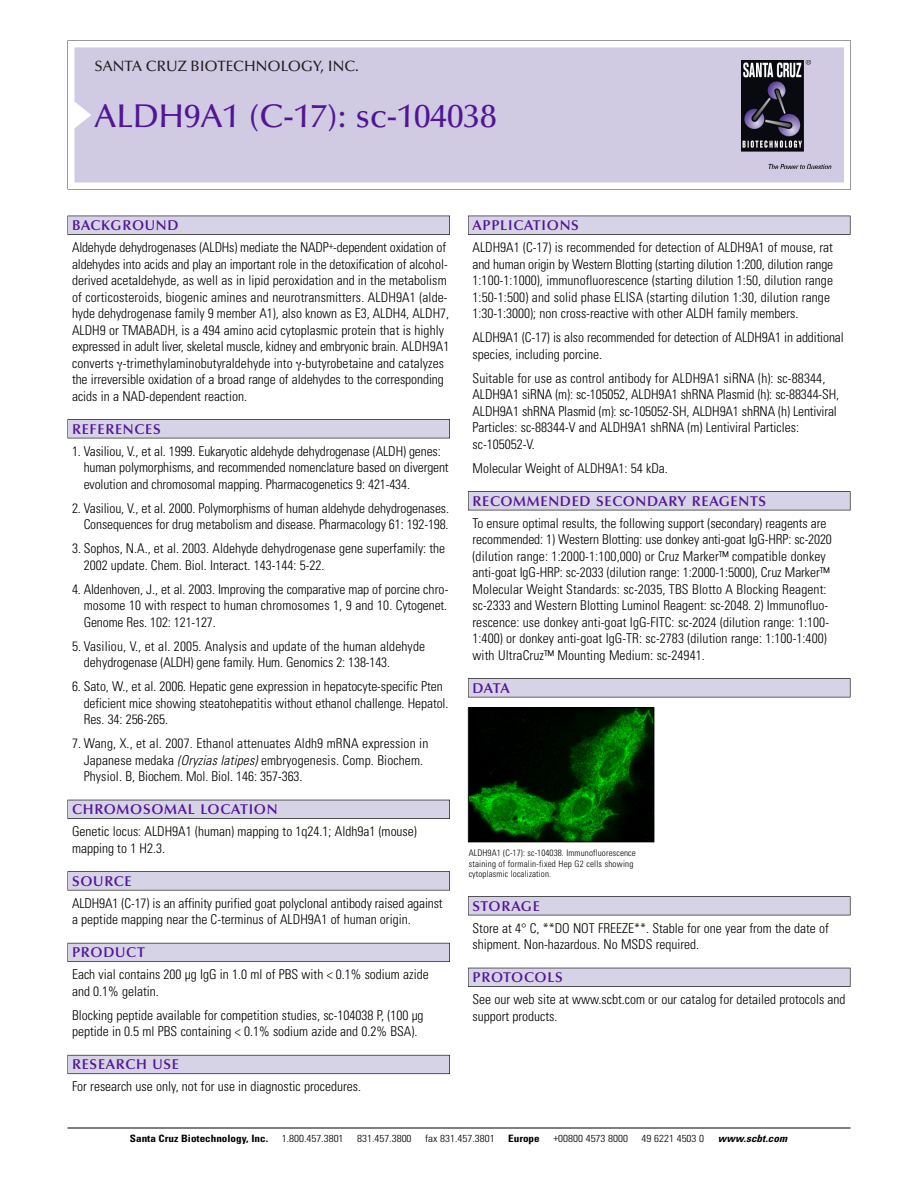
<style>
.page{position:relative;width:918px;height:1188px;background:#fff}
.page>*{position:absolute;margin:0;border:0;box-sizing:border-box;transform-origin:0 0}
.t1{font:500 33px "Optima";color:#511695}
.t2{font:500 15px "Optima";color:#231f20}
.t3{font:600 14.25px "Optima";letter-spacing:.05em;color:#511695}
.t4{font:300 condensed 13.5px/16.5px "Univers";color:#000}
.t5{font:300 condensed 10.2px "Univers";color:#000;scale:1.1 1}
.t6{font:700 condensed 10.2px "Univers";color:#000;scale:1.1 1}
.t7{font:italic 700 condensed 10.2px "Univers";letter-spacing:.005em;color:#000;scale:1.1 1}
.t8{font:300 condensed 9px/10.5px "Univers";letter-spacing:.015em;color:#000}
.s1{font-style:italic}
</style>
<div class="page">
<svg style="left:68px;top:40px;width:783px;height:149px"></svg>
<div style="left:74px;top:47px;width:770px;height:135px;background:#d1cae3"></div>
<img style="left:741px;top:60px;width:90px;height:108px">
<div style="left:68px;top:216px;width:382px;height:19px;background:#525155"></div>
<div style="left:68px;top:216px;width:381px;height:18px;background:#d7d3e7"></div>
<div style="left:68px;top:419px;width:382px;height:19px;background:#525155"></div>
<div style="left:68px;top:420px;width:381px;height:18px;background:#d7d3e7"></div>
<div style="left:68px;top:800px;width:382px;height:19px;background:#525158"></div>
<div style="left:68px;top:800px;width:381px;height:18px;background:#d7d3e7"></div>
<div style="left:68px;top:871px;width:382px;height:19px;background:#575759"></div>
<div style="left:68px;top:872px;width:381px;height:18px;background:#d7d3e7"></div>
<div style="left:68px;top:943px;width:382px;height:19px;background:#5b5a62"></div>
<div style="left:68px;top:943px;width:381px;height:18px;background:#d7d3e7"></div>
<div style="left:68px;top:1055px;width:382px;height:19px;background:#66646e"></div>
<div style="left:68px;top:1055px;width:381px;height:18px;background:#d7d3e7"></div>
<div style="left:468px;top:216px;width:382px;height:19px;background:#525155"></div>
<div style="left:468px;top:216px;width:382px;height:18px;background:#d7d3e7"></div>
<div style="left:468px;top:491px;width:382px;height:19px;background:#525155"></div>
<div style="left:468px;top:492px;width:382px;height:18px;background:#d7d3e7"></div>
<div style="left:468px;top:678px;width:382px;height:19px;background:#545357"></div>
<div style="left:468px;top:679px;width:382px;height:18px;background:#d7d3e7"></div>
<div style="left:468px;top:896px;width:382px;height:19px;background:#525155"></div>
<div style="left:468px;top:897px;width:382px;height:18px;background:#d7d3e7"></div>
<div style="left:468px;top:968px;width:382px;height:19px;background:#525158"></div>
<div style="left:468px;top:968px;width:382px;height:18px;background:#d7d3e7"></div>
<hr style="left:68px;top:1128px;width:782px;height:1px;background:#000">
<img style="left:470px;top:709px;width:182px;height:131px">
<div style="left:468px;top:707px;width:186px;height:135px;border:1px solid #000"></div>
<p class="t2" style="left:94px;top:61px;width:266px">SANTA CRUZ BIOTECHNOLOGY, INC.</p>
<h1 class="t1" style="left:94px;top:103px;width:404px">ALDH9A1 (C-17): sc-104038</h1>
<p class="t3" style="left:72px;top:219px;width:108px">BACKGROUND</p>
<p class="t4" style="left:72px;top:240px;width:379px">Aldehyde dehydrogenases (ALDHs) mediate the NADP<sup>+</sup>-dependent oxidation of aldehydes into acids and play an important role in the detoxification of alcohol&shy;derived acetaldehyde, as well as in lipid peroxidation and in the metabolism of corticosteroids, biogenic amines and neurotransmitters. ALDH9A1 (alde&shy;hyde dehydrogenase family 9 member A1), also known as E3, ALDH4, ALDH7, ALDH9 or TMABADH, is a 494 amino acid cytoplasmic protein that is highly expressed in adult liver, skeletal muscle, kidney and embryonic brain. ALDH9A1 converts -trimethylaminobutyraldehyde into -butyrobetaine and catalyzes the irreversible oxidation of a broad range of aldehydes to the corresponding acids in a NAD-dependent reaction.</p>
<p class="t3" style="left:72px;top:423px;width:90px">REFERENCES</p>
<p class="t4" style="left:84px;top:444px;width:367px;text-indent:-12px">1. Vasiliou, V., et al. 1999. Eukaryotic aldehyde dehydrogenase (ALDH) genes: human polymorphisms, and recommended nomenclature based on divergent evolution and chromosomal mapping. Pharmacogenetics 9: 421-434.</p>
<p class="t4" style="left:72px;top:501px;width:378px;text-align:right">2. Vasiliou, V., et al. 2000. Polymorphisms of human aldehyde dehydrogenases.<br>Consequences for drug metabolism and disease. Pharmacology 61: 192-198.</p>
<p class="t4" style="left:84px;top:541px;width:363px;text-indent:-12px">3. Sophos, N.A., et al. 2003. Aldehyde dehydrogenase gene superfamily: the<br>2002 update. Chem. Biol. Interact. 143-144: 5-22.</p>
<p class="t4" style="left:84px;top:582px;width:366px;text-align:justify;text-indent:-12px">4. Aldenhoven, J., et al. 2003. Improving the comparative map of porcine chro&shy;mosome 10 with respect to human chromosomes 1, 9 and 10. Cytogenet.<br>Genome Res. 102: 121-127.</p>
<p class="t4" style="left:84px;top:639px;width:343px;text-indent:-12px">5. Vasiliou, V., et al. 2005. Analysis and update of the human aldehyde dehydrogenase (ALDH) gene family. Hum. Genomics 2: 138-143.</p>
<p class="t4" style="left:84px;top:679px;width:366px;text-indent:-12px">6. Sato, W., et al. 2006. Hepatic gene expression in hepatocyte-specific Pten deficient mice showing steatohepatitis without ethanol challenge. Hepatol.<br>Res. 34: 256-265.</p>
<p class="t4" style="left:84px;top:736px;width:346px;text-indent:-12px">7. Wang, X., et al. 2007. Ethanol attenuates Aldh9 mRNA expression in<br>Japanese medaka <span class="s1">(Oryzias latipes)</span> embryogenesis. Comp. Biochem.<br>Physiol. B, Biochem. Mol. Biol. 146: 357-363.</p>
<p class="t3" style="left:72px;top:804px;width:207px">CHROMOSOMAL LOCATION</p>
<p class="t4" style="left:72px;top:824px;width:346px">Genetic locus: ALDH9A1 (human) mapping to 1q24.1; Aldh9a1 (mouse) mapping to 1 H2.3.</p>
<p class="t3" style="left:72px;top:875px;width:61px">SOURCE</p>
<p class="t4" style="left:72px;top:896px;width:372px">ALDH9A1 (C-17) is an affinity purified goat polyclonal antibody raised against a peptide mapping near the C-terminus of ALDH9A1 of human origin.</p>
<p class="t3" style="left:72px;top:947px;width:74px">PRODUCT</p>
<p class="t4" style="left:72px;top:967px;width:358px">Each vial contains 200 µg IgG in 1.0 ml of PBS with &lt; 0.1% sodium azide and 0.1% gelatin.</p>
<p class="t4" style="left:72px;top:1008px;width:353px">Blocking peptide available for competition studies, sc-104038 P, (100 µg peptide in 0.5 ml PBS containing &lt; 0.1% sodium azide and 0.2% BSA).</p>
<p class="t3" style="left:72px;top:1059px;width:109px">RESEARCH USE</p>
<p class="t4" style="left:72px;top:1079px;width:290px">For research use only, not for use in diagnostic procedures.</p>
<p class="t3" style="left:473px;top:219px;width:108px">APPLICATIONS</p>
<p class="t4" style="left:473px;top:240px;width:362px">ALDH9A1 (C-17) is recommended for detection of ALDH9A1 of mouse, rat and human origin by Western Blotting (starting dilution 1:200, dilution range 1:100-1:1000), immunofluorescence (starting dilution 1:50, dilution range 1:50-1:500) and solid phase ELISA (starting dilution 1:30, dilution range 1:30-1:3000); non cross-reactive with other ALDH family members.</p>
<p class="t4" style="left:473px;top:330px;width:373px">ALDH9A1 (C-17) is also recommended for detection of ALDH9A1 in additional species, including porcine.</p>
<p class="t4" style="left:473px;top:371px;width:368px">Suitable for use as control antibody for ALDH9A1 siRNA (h): sc-88344, ALDH9A1 siRNA (m): sc-105052, ALDH9A1 shRNA Plasmid (h): sc-88344-SH, ALDH9A1 shRNA Plasmid (m): sc-105052-SH, ALDH9A1 shRNA (h) Lentiviral Particles: sc-88344-V and ALDH9A1 shRNA (m) Lentiviral Particles: sc-105052-V.</p>
<p class="t4" style="left:473px;top:461px;width:197px">Molecular Weight of ALDH9A1: 54 kDa.</p>
<p class="t3" style="left:473px;top:495px;width:295px">RECOMMENDED SECONDARY REAGENTS</p>
<p class="t4" style="left:473px;top:516px;width:361px">To ensure optimal results, the following support (secondary) reagents are recommended: 1) Western Blotting: use donkey anti-goat IgG-HRP: sc-2020 (dilution range: 1:2000-1:100,000) or Cruz Marker™ compatible donkey anti-goat IgG-HRP: sc-2033 (dilution range: 1:2000-1:5000), Cruz Marker™ Molecular Weight Standards: sc-2035, TBS Blotto A Blocking Reagent: sc-2333 and Western Blotting Luminol Reagent: sc-2048. 2) Immunofluo&shy;rescence: use donkey anti-goat IgG-FITC: sc-2024 (dilution range: 1:100- 1:400) or donkey anti-goat IgG-TR: sc-2783 (dilution range: 1:100-1:400) with UltraCruz™ Mounting Medium: sc-24941.</p>
<p class="t3" style="left:473px;top:682px;width:39px">DATA</p>
<p class="t8" style="left:469px;top:849px;width:169px">ALDH9A1 (C-17): sc-104038. Immunofluorescence staining of formalin-fixed Hep G2 cells showing cytoplasmic localization.</p>
<p class="t3" style="left:473px;top:900px;width:69px">STORAGE</p>
<p class="t4" style="left:473px;top:921px;width:358px">Store at 4° C, **DO NOT FREEZE**. Stable for one year from the date of shipment. Non-hazardous. No MSDS required.</p>
<p class="t3" style="left:473px;top:972px;width:92px">PROTOCOLS</p>
<p class="t4" style="left:473px;top:992px;width:375px">See our web site at www.scbt.com or our catalog for detailed protocols and support products.</p>
<p class="t6" style="left:130px;top:1135px;width:127px">Santa Cruz Biotechnology, Inc.</p>
<p class="t5" style="left:282px;top:1135px;width:58px">1.800.457.3801</p>
<p class="t5" style="left:357px;top:1135px;width:51px">831.457.3800</p>
<p class="t5" style="left:425px;top:1135px;width:65px">fax 831.457.3801</p>
<p class="t6" style="left:508px;top:1135px;width:30px">Europe</p>
<p class="t5" style="left:553px;top:1135px;width:69px">+00800 4573 8000</p>
<p class="t5" style="left:642px;top:1135px;width:58px">49 6221 4503 0</p>
<p class="t7" style="left:718px;top:1135px;width:64px">www.scbt.com</p>
</div>
